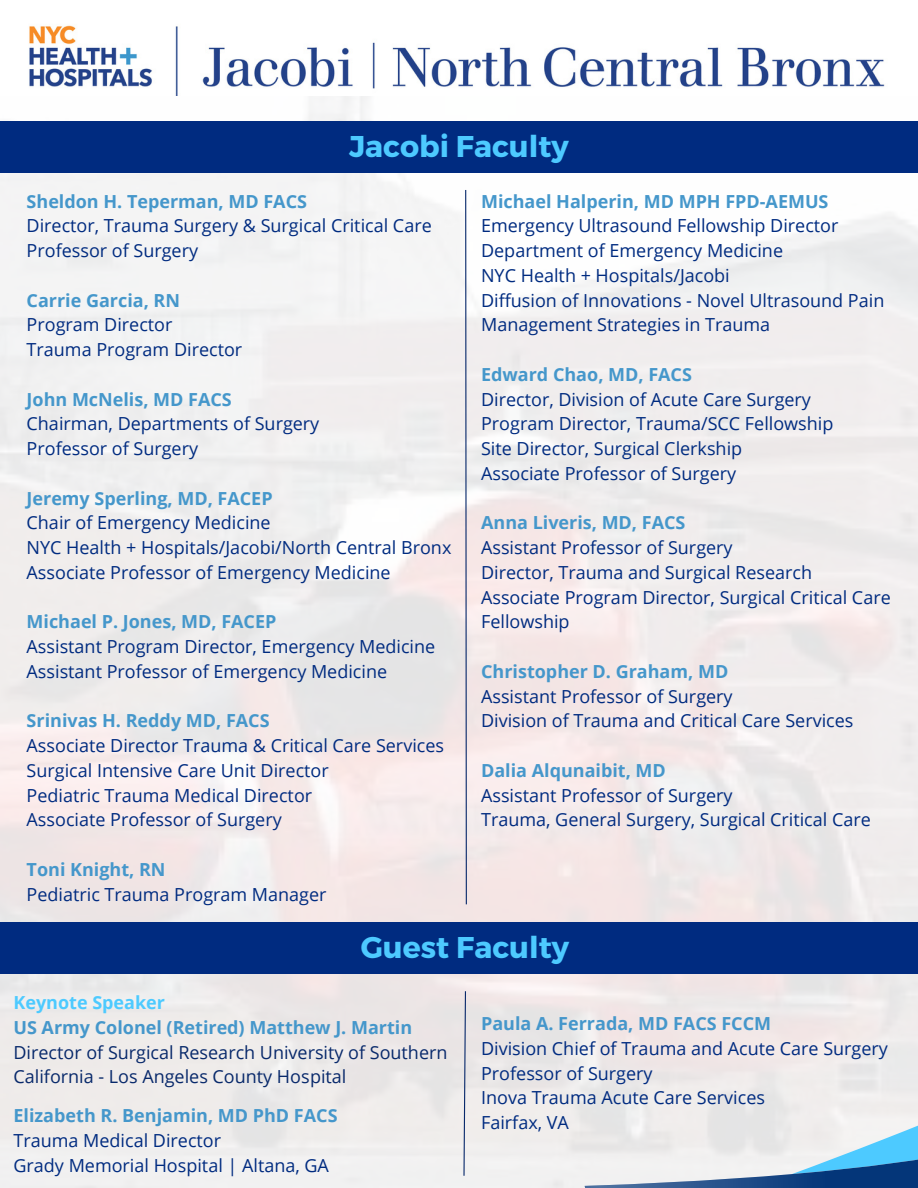
<style>
.page{position:relative;width:918px;height:1188px;background:#fff}
.page>*{position:absolute;margin:0;border:0;box-sizing:border-box;transform-origin:0 0}
.t1{font:700 30px "Montserrat";color:#4dcaff}
.t2{font:18px/24.8px "Open Sans";color:#002b80}
.t3{font:700 18px "Open Sans";color:#4597cb}
.t4{font:18px/24.8px "Open Sans";color:#08296b}
.t5{font:700 18px "Open Sans";color:#4dcaff}
</style>
<div class="page">
<img style="left:0;top:96px;width:918px;height:1092px">
<img style="left:29px;top:25px;width:856px;height:71px">
<div style="left:0;top:121px;width:918px;height:51px;background:#002b80"></div>
<div style="left:0;top:922px;width:918px;height:52px;background:#002b80"></div>
<svg style="left:465px;top:189px;width:2px;height:716px"></svg>
<svg style="left:463px;top:990px;width:4px;height:187px"></svg>
<svg style="left:567px;top:974px;width:351px;height:27px;background:#eee8e8"></svg>
<svg style="left:567px;top:1001px;width:351px;height:187px;fill:#efe9ea"></svg>
<h1 class="t1" style="left:349px;top:126px;width:221px">Jacobi Faculty</h1>
<p class="t3" style="left:27px;top:188px;width:282px">Sheldon H. Teperman, MD FACS</p>
<p class="t2" style="left:27px;top:213px;width:407px">Director, Trauma Surgery &amp; Surgical Critical Care<br>Professor of Surgery</p>
<p class="t3" style="left:27px;top:287px;width:155px">Carrie Garcia, RN</p>
<p class="t2" style="left:27px;top:312px;width:217px">Program Director<br>Trauma Program Director</p>
<p class="t3" style="left:27px;top:386px;width:207px">John McNelis, MD FACS</p>
<p class="t2" style="left:27px;top:411px;width:294px">Chairman, Departments of Surgery<br>Professor of Surgery</p>
<p class="t3" style="left:27px;top:485px;width:248px">Jeremy Sperling, MD, FACEP</p>
<p class="t2" style="left:27px;top:510px;width:426px">Chair of Emergency Medicine<br>NYC Health + Hospitals/Jacobi/North Central Bronx<br>Associate Professor of Emergency Medicine</p>
<p class="t3" style="left:27px;top:609px;width:251px">Michael P. Jones, MD, FACEP</p>
<p class="t2" style="left:27px;top:634px;width:410px">Assistant Program Director, Emergency Medicine<br>Assistant Professor of Emergency Medicine</p>
<p class="t3" style="left:27px;top:708px;width:245px">Srinivas H. Reddy MD, FACS</p>
<p class="t2" style="left:27px;top:733px;width:419px">Associate Director Trauma &amp; Critical Care Services Surgical Intensive Care Unit Director<br>Pediatric Trauma Medical Director<br>Associate Professor of Surgery</p>
<p class="t3" style="left:27px;top:857px;width:140px">Toni Knight, RN</p>
<p class="t2" style="left:27px;top:881px;width:301px">Pediatric Trauma Program Manager</p>
<p class="t3" style="left:481px;top:188px;width:349px">Michael Halperin, MD MPH FPD-AEMUS</p>
<p class="t2" style="left:481px;top:213px;width:405px">Emergency Ultrasound Fellowship Director Department of Emergency Medicine<br>NYC Health + Hospitals/Jacobi<br>Diffusion of Innovations - Novel Ultrasound Pain Management Strategies in Trauma</p>
<p class="t3" style="left:481px;top:362px;width:212px">Edward Chao, MD, FACS</p>
<p class="t2" style="left:481px;top:386px;width:354px">Director, Division of Acute Care Surgery Program Director, Trauma/SCC Fellowship Site Director, Surgical Clerkship<br>Associate Professor of Surgery</p>
<p class="t3" style="left:481px;top:510px;width:206px">Anna Liveris, MD, FACS</p>
<p class="t2" style="left:481px;top:535px;width:411px">Assistant Professor of Surgery<br>Director, Trauma and Surgical Research Associate Program Director, Surgical Critical Care Fellowship</p>
<p class="t3" style="left:481px;top:659px;width:249px">Christopher D. Graham, MD</p>
<p class="t2" style="left:481px;top:683px;width:374px">Assistant Professor of Surgery<br>Division of Trauma and Critical Care Services</p>
<p class="t3" style="left:481px;top:758px;width:186px">Dalia Alqunaibit, MD</p>
<p class="t2" style="left:481px;top:782px;width:391px">Assistant Professor of Surgery<br>Trauma, General Surgery, Surgical Critical Care</p>
<h1 class="t1" style="left:361px;top:928px;width:210px">Guest Faculty</h1>
<p class="t5" style="left:14px;top:990px;width:153px">Keynote Speaker</p>
<p class="t3" style="left:14px;top:1015px;width:400px">US Army Colonel (Retired) Matthew J. Martin</p>
<p class="t4" style="left:14px;top:1039px;width:435px">Director of Surgical Research University of Southern<br>California - Los Angeles County Hospital</p>
<p class="t3" style="left:14px;top:1103px;width:326px">Elizabeth R. Benjamin, MD PhD FACS</p>
<p class="t2" style="left:14px;top:1128px;width:317px">Trauma Medical Director<br>Grady Memorial Hospital | Altana, GA</p>
<p class="t3" style="left:481px;top:1011px;width:292px">Paula A. Ferrada, MD FACS FCCM</p>
<p class="t2" style="left:481px;top:1035px;width:408px">Division Chief of Trauma and Acute Care Surgery<br>Professor of Surgery<br>Inova Trauma Acute Care Services<br>Fairfax, VA</p>
</div>
